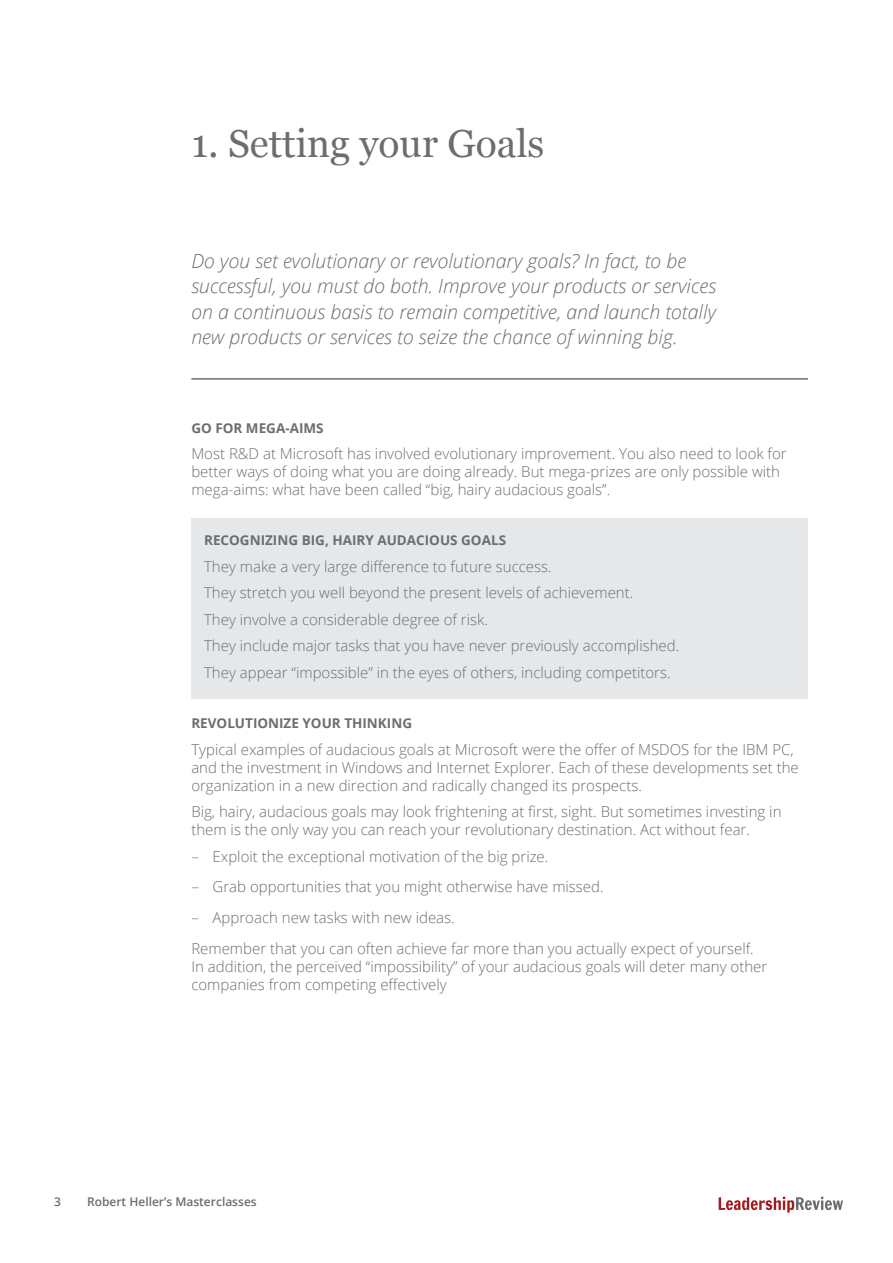
<style>
.page{position:relative;width:893px;height:1263px;background:#fff}
.page>*{position:absolute;margin:0;border:0;box-sizing:border-box;transform-origin:0 0}
.t1{font:39px "Georgia";color:#6c6d70}
.intro{font:italic 300 19.5px/25.5px "Open Sans";color:#6c6d70}
.body{font:300 15px/18px "Open Sans";color:#6c6d70}
.feature{font:300 15px "Open Sans";color:#6c6d70}
.buls{font:300 15px "Open Sans";color:#6c6d70}
.h_feature{font:700 13.5px "Open Sans";color:#6c6d70}
.t2{font:600 12px "Open Sans";color:#6c6d70}
</style>
<div class="page">
<svg style="left:719px;top:1197px;width:124px;height:16px"></svg>
<hr style="left:191px;top:378px;width:617px;height:2px;background:#6c6d70">
<div style="left:191px;top:518px;width:617px;height:48px;background:#e6e7e9"></div>
<div style="left:191px;top:548px;width:617px;height:44px;background:#e6e7e9"></div>
<div style="left:191px;top:574px;width:617px;height:45px;background:#e6e7e9"></div>
<div style="left:191px;top:601px;width:617px;height:44px;background:#e6e7e9"></div>
<div style="left:191px;top:627px;width:617px;height:45px;background:#e6e7e9"></div>
<div style="left:191px;top:654px;width:617px;height:44px;background:#e6e7e9"></div>
<p class="t1" style="left:191px;top:115px;width:355px">1. Setting your Goals</p>
<p class="intro" style="left:191px;top:247px;width:526px">Do you set evolutionary or revolutionary goals? In fact, to be successful, you must do both. Improve your products or services on a continuous basis to remain competitive, and launch totally new products or services to seize the chance of winning big.</p>
<p class="h_feature" style="left:191px;top:418px;width:134px">GO FOR MEGA-AIMS</p>
<p class="body" style="left:191px;top:444px;width:597px">Most R&amp;D at Microsoft has involved evolutionary improvement. You also need to look for better ways of doing what you are doing already. But mega-prizes are only possible with mega-aims: what have been called “big, hairy audacious goals”.</p>
<p class="h_feature" style="left:204px;top:531px;width:303px">RECOGNIZING BIG, HAIRY AUDACIOUS GOALS</p>
<p class="feature" style="left:204px;top:556px;width:349px">They make a very large difference to future success.</p>
<p class="feature" style="left:204px;top:583px;width:431px">They stretch you well beyond the present levels of achievement.</p>
<p class="feature" style="left:204px;top:609px;width:285px">They involve a considerable degree of risk.</p>
<p class="feature" style="left:204px;top:636px;width:477px">They include major tasks that you have never previously accomplished.</p>
<p class="feature" style="left:204px;top:662px;width:468px">They appear “impossible” in the eyes of others, including competitors.</p>
<p class="h_feature" style="left:191px;top:714px;width:222px">REVOLUTIONIZE YOUR THINKING</p>
<p class="body" style="left:191px;top:740px;width:609px">Typical examples of audacious goals at Microsoft were the offer of MSDOS for the IBM PC, and the investment in Windows and Internet Explorer. Each of these developments set the organization in a new direction and radically changed its prospects.</p>
<p class="body" style="left:191px;top:802px;width:592px">Big, hairy, audacious goals may look frightening at first, sight. But sometimes investing in them is the only way you can reach your revolutionary destination. Act without fear.</p>
<p class="buls" style="left:191px;top:846px;width:359px">– Exploit the exceptional motivation of the big prize.</p>
<p class="buls" style="left:191px;top:877px;width:414px">– Grab opportunities that you might otherwise have missed.</p>
<p class="buls" style="left:191px;top:907px;width:265px">– Approach new tasks with new ideas.</p>
<p class="body" style="left:191px;top:939px;width:577px">Remember that you can often achieve far more than you actually expect of yourself.<br>In addition, the perceived “impossibility” of your audacious goals will deter many other companies from competing effectively</p>
<p class="t2" style="left:54px;top:1193px;width:8px">3</p>
<p class="t2" style="left:87px;top:1193px;width:171px">Robert Heller’s Masterclasses</p>
</div>
